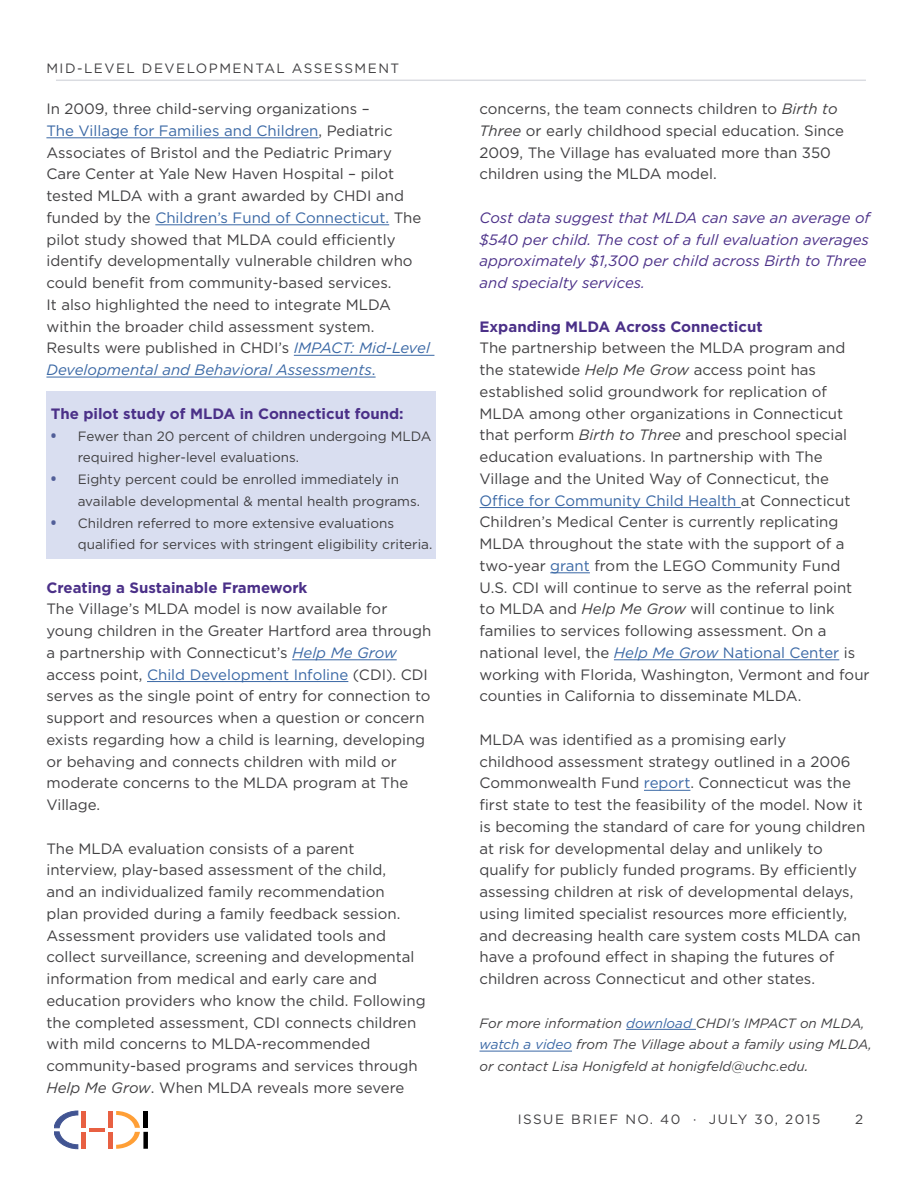
<style>
.page{position:relative;width:918px;height:1188px;background:#fff}
.page>*{position:absolute;margin:0;border:0;box-sizing:border-box;transform-origin:0 0}
.t1{font:15px/21.8px "Gotham";color:#414042}
.t2{font:italic 15px/21.8px "Gotham";color:#4b3088}
.t3{font:700 15px "Gotham";color:#4b3088}
.t4{font:13.5px/21.8px "Gotham";color:#414042}
.t5{font:italic 13.5px/21.8px "Gotham";color:#414042}
.t6{font:13.5px "Gotham";letter-spacing:.11em;color:#414042}
.s1{color:#3a68a5}
.s2{font-style:italic;color:#3a68a5}
.s3{font-family:"Open Sans";font-weight:700;font-size:15px;color:#525f99}
.s4{font-style:italic}
.s5{font-size:15px}
</style>
<div class="page">
<hr style="left:56px;top:80px;width:810px;height:1px;background:#cbcdd5">
<svg style="left:55px;top:1111px;width:23px;height:38px"></svg>
<svg style="left:116px;top:1111px;width:24px;height:38px"></svg>
<div style="left:81px;top:1111px;width:5px;height:17px;background:#e86042"></div>
<div style="left:108px;top:1111px;width:5px;height:17px;background:#e86042"></div>
<div style="left:81px;top:1132px;width:5px;height:17px;background:#e86042"></div>
<div style="left:108px;top:1132px;width:5px;height:17px;background:#e86042"></div>
<hr style="left:89px;top:1128px;width:16px;height:4px;background:#e86042">
<div style="left:143px;top:1132px;width:5px;height:17px;background:#000"></div>
<div style="left:143px;top:1111px;width:5px;height:17px;background:#000"></div>
<hr style="left:46px;top:138px;width:272px;height:1px;background:#3a68a5">
<hr style="left:155px;top:225px;width:234px;height:1px;background:#3a68a5">
<hr style="left:294px;top:355px;width:140px;height:1px;background:#3a68a5">
<hr style="left:46px;top:377px;width:330px;height:1px;background:#3a68a5">
<hr style="left:292px;top:660px;width:105px;height:1px;background:#3a68a5">
<hr style="left:147px;top:681px;width:201px;height:1px;background:#3a68a5">
<hr style="left:480px;top:507px;width:261px;height:1px;background:#3a68a5">
<hr style="left:550px;top:573px;width:40px;height:1px;background:#3a68a5">
<hr style="left:614px;top:660px;width:225px;height:1px;background:#3a68a5">
<hr style="left:644px;top:790px;width:46px;height:1px;background:#3a68a5">
<hr style="left:626px;top:1029px;width:70px;height:1px;background:#3a68a5">
<hr style="left:480px;top:1051px;width:92px;height:1px;background:#3a68a5">
<div style="left:46px;top:392px;width:390px;height:167px;background:#d9def0"></div>
<p class="t6" style="left:46px;top:61px;width:354px">MID-LEVEL DEVELOPMENTAL ASSESSMENT</p>
<p class="t1" style="left:46px;top:98px;width:385px">In 2009, three child-serving organizations –<br><span class="s1">The Village for Families and Children</span>, Pediatric Associates of Bristol and the Pediatric Primary Care Center at Yale New Haven Hospital – pilot tested MLDA with a grant awarded by CHDI and funded by the <span class="s1">Children’s Fund of Connecticut.</span> The pilot study showed that MLDA could efficiently identify developmentally vulnerable children who could benefit from community-based services.<br>It also highlighted the need to integrate MLDA within the broader child assessment system.<br>Results were published in CHDI’s <span class="s2">IMPACT: Mid-Level Developmental and Behavioral Assessments</span><span class="s1">.</span></p>
<p class="t3" style="left:51px;top:404px;width:354px">The pilot study of MLDA in Connecticut found:</p>
<p class="t4" style="left:78px;top:425px;width:355px;text-indent:-27px"><span class="s3">•</span> Fewer than 20 percent of children undergoing MLDA required higher-level evaluations.</p>
<p class="t4" style="left:78px;top:468px;width:344px;text-indent:-27px"><span class="s3">•</span> Eighty percent could be enrolled immediately in available developmental &amp; mental health programs.</p>
<p class="t4" style="left:78px;top:512px;width:356px;text-indent:-27px"><span class="s3">•</span> Children referred to more extensive evaluations qualified for services with stringent eligibility criteria.</p>
<p class="t3" style="left:46px;top:578px;width:263px">Creating a Sustainable Framework</p>
<p class="t1" style="left:46px;top:598px;width:386px">The Village’s MLDA model is now available for young children in the Greater Hartford area through a partnership with Connecticut’s <span class="s2">Help Me Grow </span>access point, <span class="s1">Child Development Infoline</span> (CDI). CDI serves as the single point of entry for connection to support and resources when a question or concern exists regarding how a child is learning, developing or behaving and connects children with mild or moderate concerns to the MLDA program at The Village.</p>
<p class="t1" style="left:46px;top:837px;width:381px">The MLDA evaluation consists of a parent interview, play-based assessment of the child,<br>and an individualized family recommendation<br>plan provided during a family feedback session.<br>Assessment providers use validated tools and collect surveillance, screening and developmental information from medical and early care and education providers who know the child. Following the completed assessment, CDI connects children with mild concerns to MLDA-recommended community-based programs and services through <span class="s4">Help Me Grow</span>. When MLDA reveals more severe</p>
<p class="t1" style="left:480px;top:98px;width:366px">concerns, the team connects children to <span class="s4">Birth to Three</span> or early childhood special education. Since 2009, The Village has evaluated more than 350 children using the MLDA model.</p>
<p class="t2" style="left:480px;top:207px;width:392px">Cost data suggest that MLDA can save an average of $540 per child. The cost of a full evaluation averages approximately $1,300 per child across Birth to Three and specialty services.</p>
<p class="t3" style="left:480px;top:317px;width:285px">Expanding MLDA Across Connecticut</p>
<p class="t1" style="left:480px;top:337px;width:392px">The partnership between the MLDA program and the statewide <span class="s4">Help Me Grow</span> access point has established solid groundwork for replication of MLDA among other organizations in Connecticut that perform <span class="s4">Birth to Three</span> and preschool special education evaluations. In partnership with The Village and the United Way of Connecticut, the <span class="s1">Office for Community Child Health</span> at Connecticut Children’s Medical Center is currently replicating MLDA throughout the state with the support of a two-year <span class="s1">grant</span> from the LEGO Community Fund U.S. CDI will continue to serve as the referral point to MLDA and <span class="s4">Help Me Grow</span> will continue to link families to services following assessment. On a national level, the <span class="s2">Help Me Grow</span> <span class="s1">National Center</span> is working with Florida, Washington, Vermont and four counties in California to disseminate MLDA.</p>
<p class="t1" style="left:480px;top:728px;width:387px">MLDA was identified as a promising early<br>childhood assessment strategy outlined in a 2006<br>Commonwealth Fund <span class="s1">report</span>. Connecticut was the first state to test the feasibility of the model. Now it is becoming the standard of care for young children at risk for developmental delay and unlikely to qualify for publicly funded programs. By efficiently assessing children at risk of developmental delays, using limited specialist resources more efficiently, and decreasing health care system costs MLDA can have a profound effect in shaping the futures of children across Connecticut and other states.</p>
<p class="t5" style="left:480px;top:1012px;width:394px">For more information <span class="s1">download</span> CHDI’s IMPACT on MLDA, <span class="s1">watch a video</span> from The Village about a family using MLDA, or contact Lisa Honigfeld at honigfeld@uchc.edu<span class="s5">.</span></p>
<p class="t6" style="left:518px;top:1112px;width:304px">ISSUE BRIEF NO. 40 · JULY 30, 2015</p>
<p class="t4" style="left:855px;top:1108px;width:10px">2</p>
</div>
